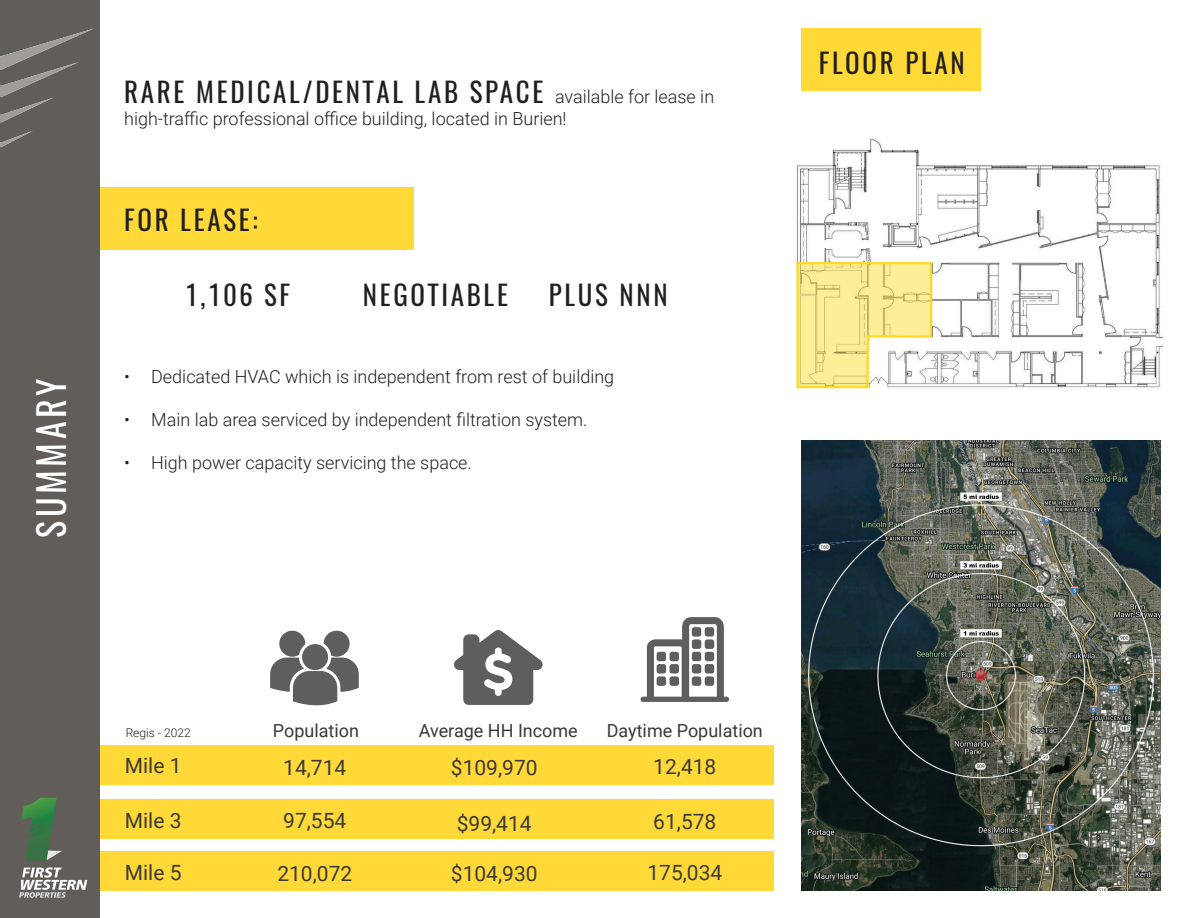
<style>
.page{position:relative;width:1188px;height:918px;background:#fff}
.page>*{position:absolute;margin:0;border:0;box-sizing:border-box;transform-origin:0 0}
.t1{font:36px "Oswald";letter-spacing:.1em;color:#fff}
.t2{font:27px "Oswald";letter-spacing:.1em;color:#231f20}
.t3{font:21px "Roboto";color:#3d3934}
.t4{font:300 18px "Roboto";color:#231f20}
.t5{font:18px "Roboto";color:#3d3934}
.t6{font:300 12px "Roboto";color:#231f20}
.s1{font-family:"Roboto";font-weight:300;font-size:18px}
</style>
<div class="page">
<div style="left:801px;top:28px;width:180px;height:63px;background:#ffd938"></div>
<div style="left:100px;top:187px;width:314px;height:63px;background:#ffd938"></div>
<div style="left:89px;top:799px;width:685px;height:39px;background:#ffd938"></div>
<div style="left:89px;top:851px;width:685px;height:40px;background:#ffd937"></div>
<div style="left:89px;top:745px;width:685px;height:39px;background:#ffd938"></div>
<svg style="left:641px;top:617px;width:88px;height:85px"></svg>
<div style="left:692px;top:627px;width:9px;height:10px;background:#5e5e61;border-radius:3px"></div>
<div style="left:692px;top:639px;width:9px;height:10px;background:#5e5e61;border-radius:3px"></div>
<div style="left:692px;top:652px;width:9px;height:9px;background:#5e5e61;border-radius:3px"></div>
<div style="left:705px;top:627px;width:9px;height:10px;background:#5e5e61;border-radius:3px"></div>
<div style="left:705px;top:639px;width:9px;height:10px;background:#5e5e61;border-radius:3px"></div>
<div style="left:705px;top:652px;width:9px;height:9px;background:#5e5e61;border-radius:3px"></div>
<div style="left:692px;top:664px;width:9px;height:10px;background:#5e5e61;border-radius:3px"></div>
<div style="left:692px;top:676px;width:9px;height:10px;background:#5e5e61;border-radius:3px"></div>
<div style="left:705px;top:664px;width:9px;height:10px;background:#5e5e61;border-radius:3px"></div>
<div style="left:705px;top:676px;width:9px;height:10px;background:#5e5e61;border-radius:3px"></div>
<div style="left:657px;top:652px;width:9px;height:9px;background:#5e5e61;border-radius:3px"></div>
<div style="left:670px;top:652px;width:9px;height:9px;background:#5e5e61;border-radius:3px"></div>
<div style="left:657px;top:664px;width:9px;height:10px;background:#5e5e61;border-radius:3px"></div>
<div style="left:657px;top:676px;width:9px;height:10px;background:#5e5e61;border-radius:3px"></div>
<div style="left:670px;top:664px;width:9px;height:10px;background:#5e5e61;border-radius:3px"></div>
<div style="left:670px;top:676px;width:9px;height:10px;background:#5e5e61;border-radius:3px"></div>
<svg style="left:454px;top:630px;width:89px;height:75px"></svg>
<svg style="left:270px;top:631px;width:89px;height:74px"></svg>
<div style="left:0;top:0;width:100px;height:918px;background:#615d59"></div>
<svg style="left:19px;top:867px;width:68px;height:31px"></svg>
<img style="left:21px;top:798px;width:36px;height:62px">
<svg style="left:0;top:29px;width:93px;height:94px"></svg>
<svg style="left:0;top:131px;width:32px;height:16px"></svg>
<img style="left:801px;top:441px;width:360px;height:450px">
<img style="left:795px;top:139px;width:368px;height:250px">
<h1 class="t1" style="left:27px;top:538px;width:161px;rotate:-90deg">SUMMARY</h1>
<h2 class="t2" style="left:124px;top:74px;width:592px">RARE MEDICAL/DENTAL LAB SPACE <span class="s1">available for lease in</span></h2>
<p class="t4" style="left:124px;top:106px;width:444px">high-traffic professional office building, located in Burien!</p>
<h2 class="t2" style="left:124px;top:201px;width:135px">FOR LEASE:</h2>
<h2 class="t2" style="left:185px;top:277px;width:107px">1,106 SF</h2>
<h2 class="t2" style="left:363px;top:277px;width:147px">NEGOTIABLE</h2>
<h2 class="t2" style="left:549px;top:277px;width:120px">PLUS NNN</h2>
<p class="t4" style="left:124px;top:364px;width:492px">• Dedicated HVAC which is independent from rest of building</p>
<p class="t4" style="left:124px;top:407px;width:465px">• Main lab area serviced by independent filtration system.</p>
<p class="t4" style="left:124px;top:450px;width:349px">• High power capacity servicing the space.</p>
<h2 class="t2" style="left:819px;top:44px;width:147px">FLOOR PLAN</h2>
<p class="t6" style="left:126px;top:724px;width:67px">Regis - 2022</p>
<p class="t5" style="left:273px;top:718px;width:88px">Population</p>
<p class="t5" style="left:419px;top:718px;width:161px">Average HH Income</p>
<p class="t5" style="left:607px;top:718px;width:158px">Daytime Population</p>
<p class="t3" style="left:653px;top:752px;width:65px">12,418</p>
<p class="t3" style="left:653px;top:807px;width:65px">61,578</p>
<p class="t3" style="left:647px;top:858px;width:76px">175,034</p>
<p class="t3" style="left:125px;top:751px;width:58px">Mile 1</p>
<p class="t3" style="left:125px;top:805px;width:58px">Mile 3</p>
<p class="t3" style="left:125px;top:857px;width:58px">Mile 5</p>
<p class="t3" style="left:283px;top:753px;width:65px">14,714</p>
<p class="t3" style="left:451px;top:753px;width:88px">$109,970</p>
<p class="t3" style="left:283px;top:806px;width:65px">97,554</p>
<p class="t3" style="left:457px;top:808px;width:76px">$99,414</p>
<p class="t3" style="left:277px;top:859px;width:76px">210,072</p>
<p class="t3" style="left:451px;top:859px;width:88px">$104,930</p>
</div>
